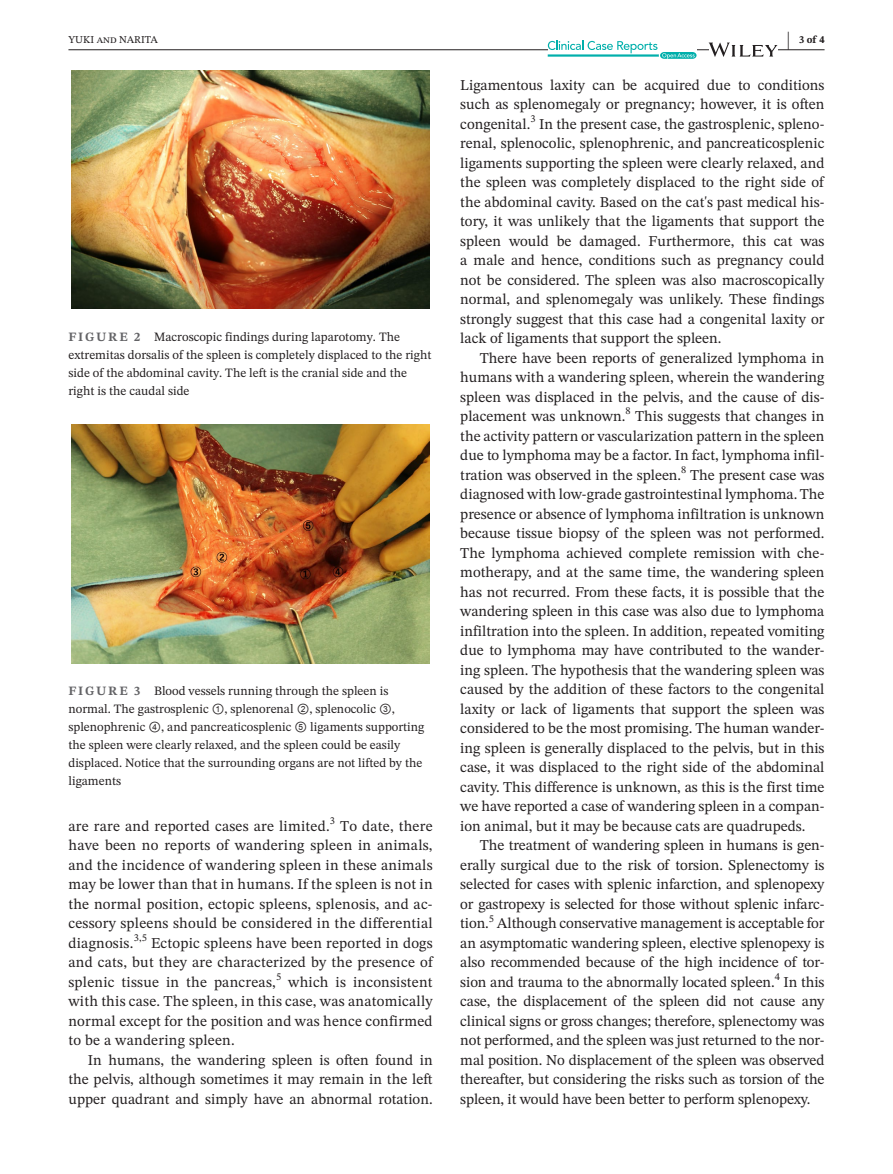
<style>
.page{position:relative;width:893px;height:1174px;background:#fff}
.page>*{position:absolute;margin:0;border:0;box-sizing:border-box;transform-origin:0 0}
.t1{font:700 21px "STIX Two Text";color:#231f20;scale:.42 1}
.t2{font:15px/19.5px "STIX Two Text";color:#231f20;text-align:justify}
.t3{font:12.75px/18px "STIX Two Text";color:#231f20}
.t4{font:10.5px "STIX Two Text";color:#231f20}
.t5{font:700 10.5px "STIX Two Text";color:#231f20}
.s1{font-weight:700;color:#636366}
.s2{font-family:"Arial Unicode MS"}
</style>
<div class="page">
<hr style="left:68px;top:49px;width:756px;height:1px;background:#231f20">
<svg style="left:548px;top:41px;width:148px;height:18px"></svg>
<svg style="left:709px;top:43px;width:68px;height:14px"></svg>
<div style="left:68px;top:70px;width:365px;height:238px;background:linear-gradient(to bottom,#fff,#fff)"></div>
<img style="left:72px;top:70px;width:357px;height:238px">
<div style="left:68px;top:425px;width:365px;height:238px;background:linear-gradient(to bottom,#fff,#fff)"></div>
<img style="left:72px;top:425px;width:357px;height:238px">
<h1 class="t1" style="left:787px;top:24px;width:8px">|</h1>
<p class="t4" style="left:68px;top:32px;width:91px">YUKI and NARITA</p>
<p class="t5" style="left:799px;top:32px;width:27px">3 of 4</p>
<p class="t3" style="left:68px;top:327px;width:364px"><span class="s1">FIGURE 2</span> Macroscopic findings during laparotomy. The extremitas dorsalis of the spleen is completely displaced to the right side of the abdominal cavity. The left is the cranial side and the right is the caudal side</p>
<p class="t3" style="left:68px;top:682px;width:357px"><span class="s1">FIGURE 3</span> Blood vessels running through the spleen is normal. The gastrosplenic <span class="s2">①</span>, splenorenal <span class="s2">②</span>, splenocolic <span class="s2">③</span>, splenophrenic <span class="s2">④</span>, and pancreaticosplenic <span class="s2">⑤</span> ligaments supporting the spleen were clearly relaxed, and the spleen could be easily displaced. Notice that the surrounding organs are not lifted by the ligaments</p>
<p class="t2" style="left:68px;top:816px;width:263px">are rare and reported cases are limited.</p>
<p class="t4" style="left:330px;top:813px;width:7px">3</p>
<p class="t2" style="left:68px;top:816px;width:366px;text-indent:272px">To date, there have been no reports of wandering spleen in animals, and the incidence of wandering spleen in these animals may be lower than that in humans. If the spleen is not in the normal position, ectopic spleens, splenosis, and ac&shy;cessory spleens should be considered in the differential diagnosis.</p>
<p class="t4" style="left:134px;top:930px;width:15px">3,5</p>
<p class="t2" style="left:68px;top:933px;width:366px;text-indent:83px">Ectopic spleens have been reported in dogs and cats, but they are characterized by the presence of splenic tissue in the pancreas,</p>
<p class="t4" style="left:276px;top:969px;width:7px">5</p>
<p class="t2" style="left:68px;top:972px;width:366px;text-indent:220px">which is inconsistent with this case. The spleen, in this case, was anatomically normal except for the position and was hence confirmed to be a wandering spleen.</p>
<p class="t2" style="left:68px;top:1050px;width:366px;text-indent:20px">In humans, the wandering spleen is often found in the pelvis, although sometimes it may remain in the left upper quadrant and simply have an abnormal rotation.</p>
<p class="t2" style="left:460px;top:75px;width:366px">Ligamentous laxity can be acquired due to conditions such as splenomegaly or pregnancy; however, it is often congenital.<sup>3</sup> In the present case, the gastrosplenic, spleno&shy;renal, splenocolic, splenophrenic, and pancreaticosplenic ligaments supporting the spleen were clearly relaxed, and the spleen was completely displaced to the right side of the abdominal cavity. Based on the cat's past medical his&shy;tory, it was unlikely that the ligaments that support the spleen would be damaged. Furthermore, this cat was a male and hence, conditions such as pregnancy could not be considered. The spleen was also macroscopically normal, and splenomegaly was unlikely. These findings strongly suggest that this case had a congenital laxity or lack of ligaments that support the spleen.</p>
<p class="t2" style="left:460px;top:348px;width:366px;text-indent:20px">There have been reports of generalized lymphoma in humans with a wandering spleen, wherein the wandering spleen was displaced in the pelvis, and the cause of dis&shy;placement was unknown.</p>
<p class="t4" style="left:625px;top:403px;width:7px">8</p>
<p class="t2" style="left:460px;top:406px;width:366px;text-indent:175px">This suggests that changes in the activity pattern or vascularization pattern in the spleen due to lymphoma may be a factor. In fact, lymphoma infil&shy;tration was observed in the spleen.</p>
<p class="t4" style="left:681px;top:462px;width:7px">8</p>
<p class="t2" style="left:460px;top:465px;width:366px;text-indent:230px">The present case was diagnosed with low-grade gastrointestinal lymphoma. The presence or absence of lymphoma infiltration is unknown because tissue biopsy of the spleen was not performed.<br>The lymphoma achieved complete remission with che&shy;motherapy, and at the same time, the wandering spleen has not recurred. From these facts, it is possible that the wandering spleen in this case was also due to lymphoma infiltration into the spleen. In addition, repeated vomiting due to lymphoma may have contributed to the wander&shy;ing spleen. The hypothesis that the wandering spleen was caused by the addition of these factors to the congenital laxity or lack of ligaments that support the spleen was considered to be the most promising. The human wander&shy;ing spleen is generally displaced to the pelvis, but in this case, it was displaced to the right side of the abdominal cavity. This difference is unknown, as this is the first time we have reported a case of wandering spleen in a compan&shy;ion animal, but it may be because cats are quadrupeds.</p>
<p class="t2" style="left:460px;top:835px;width:366px;text-indent:20px">The treatment of wandering spleen in humans is gen&shy;erally surgical due to the risk of torsion. Splenectomy is selected for cases with splenic infarction, and splenopexy or gastropexy is selected for those without splenic infarc&shy;tion.<sup>5</sup> Although conservative management is acceptable for an asymptomatic wandering spleen, elective splenopexy is also recommended because of the high incidence of tor&shy;sion and trauma to the abnormally located spleen.</p>
<p class="t4" style="left:775px;top:969px;width:7px">4</p>
<p class="t2" style="left:460px;top:972px;width:366px;text-indent:323px">In this case, the displacement of the spleen did not cause any clinical signs or gross changes; therefore, splenectomy was not performed, and the spleen was just returned to the nor&shy;mal position. No displacement of the spleen was observed thereafter, but considering the risks such as torsion of the spleen, it would have been better to perform splenopexy.</p>
</div>
